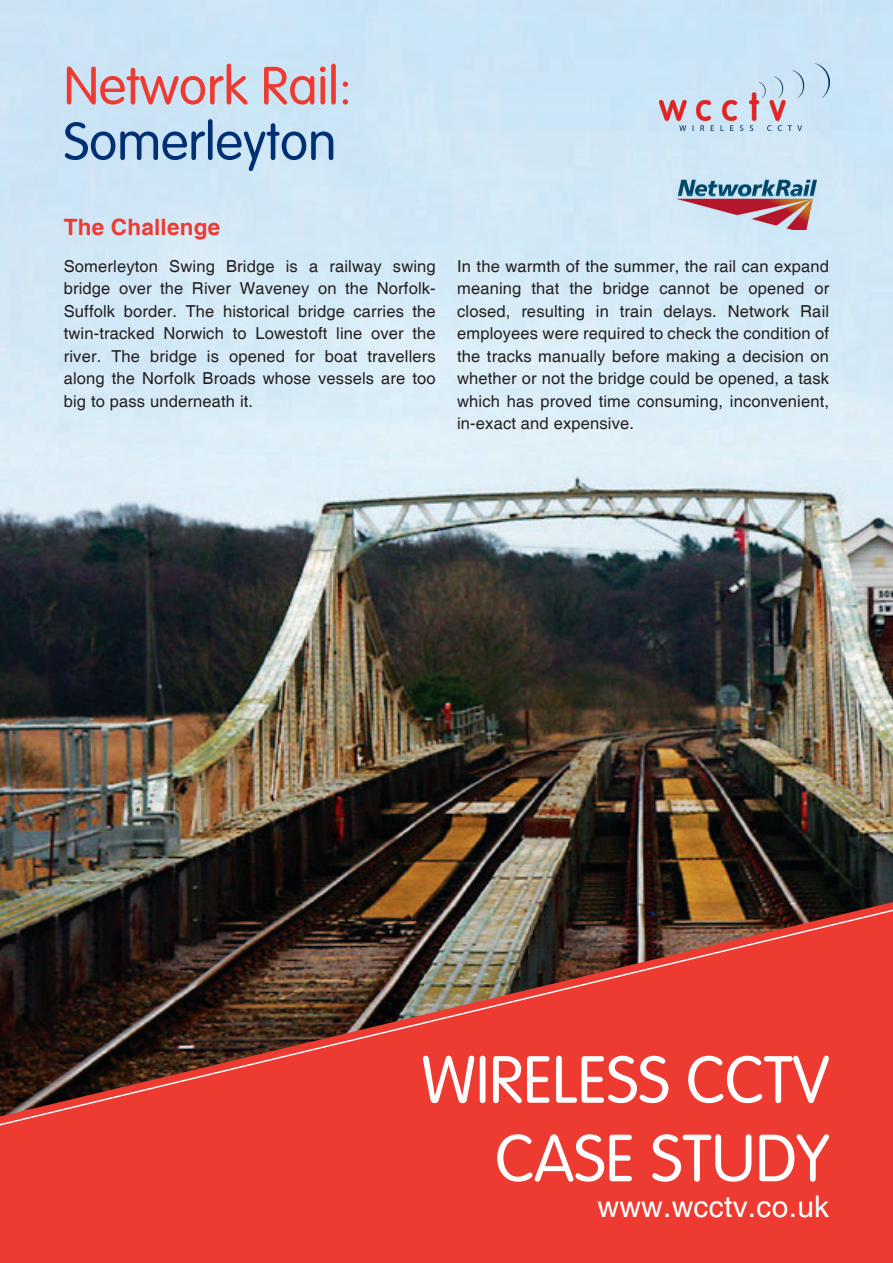
<style>
.page{position:relative;width:893px;height:1263px;background:#fff}
.page>*{position:absolute;margin:0;border:0;box-sizing:border-box;transform-origin:0 0}
.t1{font:300 65.4px "VAG Rounded Std";color:#fff}
.Main_Header{font:300 52.5px "VAG Rounded Std";color:#ee3b32}
.t2{font:300 52.5px "VAG Rounded Std";color:#002f73}
.t3{font:29.85px "Helvetica";letter-spacing:.01em;color:#fff}
.Subheader{font:700 22.5px "Helvetica";letter-spacing:.01em;color:#ee3b32}
.Body_Text{font:16.5px/22.5px "Helvetica";letter-spacing:.01em;color:#231f20;text-align:justify}
</style>
<div class="page">
<img style="left:0;top:0;width:893px;height:880px">
<div style="left:0;top:1129px;width:893px;height:134px;background:#ee3b32"></div>
<img style="left:0;top:880px;width:893px;height:249px">
<img style="left:659px;top:64px;width:170px;height:67px">
<img style="left:659px;top:164px;width:170px;height:66px">
<p class="Main_Header" style="left:64px;top:56px;width:290px">Network Rail:</p>
<p class="t2" style="left:64px;top:111px;width:274px">Somerleyton</p>
<p class="Subheader" style="left:64px;top:213px;width:158px">The Challenge</p>
<p class="Body_Text" style="left:64px;top:255px;width:374px">Somerleyton Swing Bridge is a railway swing bridge over the River Waveney on the Norfolk-Suffolk border. The historical bridge carries the twin-tracked Norwich to Lowestoft line over the river. The bridge is opened for boat travellers along the Norfolk Broads whose vessels are too big to pass underneath it.</p>
<p class="Body_Text" style="left:457px;top:255px;width:374px">In the warmth of the summer, the rail can expand meaning that the bridge cannot be opened or closed, resulting in train delays. Network Rail employees were required to check the condition of the tracks manually before making a decision on whether or not the bridge could be opened, a task which has proved time consuming, inconvenient, in-exact and expensive.</p>
<p class="t1" style="left:421px;top:1042px;width:409px">WIRELESS CCTV</p>
<p class="t1" style="left:495px;top:1121px;width:335px">CASE STUDY</p>
<p class="t3" style="left:597px;top:1189px;width:233px">www.wcctv.co.uk</p>
</div>
